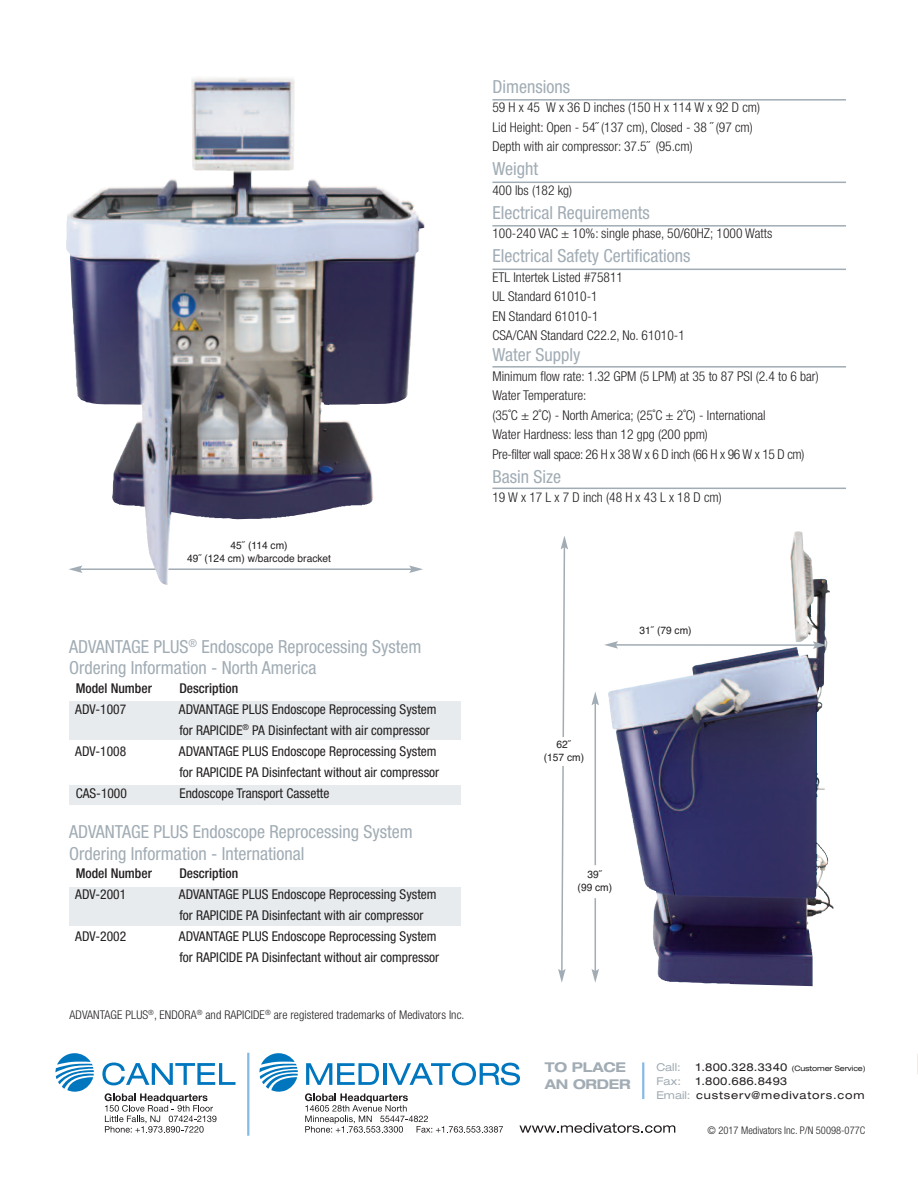
<style>
.page{position:relative;width:918px;height:1188px;background:#fff}
.page>*{position:absolute;margin:0;border:0;box-sizing:border-box;transform-origin:0 0}
.t1{font:condensed 18px/21.6px "Helvetica Neue LT Std";color:#a1acb4}
.t2{font:300 condensed 13.5px/19.5px "Helvetica Neue LT Std";color:#231f20}
.t3{font:condensed 13.5px/21px "Helvetica Neue LT Std";color:#231f20}
.t4{font:500 condensed 13.5px "Helvetica Neue LT Std";color:#231f20}
.t5{font:300 condensed 13.5px "Helvetica Neue LT Std";letter-spacing:.24em;color:#231f20}
.t6{font:700 expanded 13.5px/16.2px "Helvetica Neue LT Std";letter-spacing:-.015em;color:#a1acb4}
.t7{font:300 condensed 12px "Helvetica Neue LT Std";letter-spacing:.005em;color:#231f20}
.t8{font:expanded 10.8px/14.2px "Helvetica Neue LT Std";letter-spacing:.075em;color:#231f20}
.t9{font:expanded 10.8px "Helvetica Neue LT Std";color:#a1acb4}
.t10{font:10.5px/12.6px "Helvetica";color:#231f20;text-align:center}
.t11{font:300 condensed 10.5px "Helvetica Neue LT Std";color:#231f20}
.t12{font:expanded 7.5px "Helvetica Neue LT Std";letter-spacing:-.015em;color:#231f20}
.s1{font-size:10.8px}
.s2{color:#a1acb4}
</style>
<div class="page">
<hr style="left:247px;top:1053px;width:2px;height:83px;background:#85bae4">
<svg style="left:305px;top:1093px;width:198px;height:40px"></svg>
<svg style="left:519px;top:1123px;width:156px;height:10px"></svg>
<svg style="left:105px;top:1093px;width:112px;height:40px"></svg>
<svg style="left:306px;top:1063px;width:73px;height:22px"></svg>
<hr style="left:383px;top:1063px;width:3px;height:22px;background:#0076be">
<svg style="left:388px;top:1063px;width:132px;height:22px"></svg>
<svg style="left:259px;top:1053px;width:39px;height:39px"></svg>
<svg style="left:55px;top:1053px;width:39px;height:39px"></svg>
<svg style="left:102px;top:1063px;width:134px;height:22px"></svg>
<div style="left:69px;top:785px;width:391px;height:20px;background:#e7ebed"></div>
<svg style="left:917px;top:1054px;width:1px;height:21px"></svg>
<div style="left:69px;top:887px;width:392px;height:39px;background:#e7ebed"></div>
<img style="left:608px;top:531px;width:225px;height:455px">
<svg style="left:558px;top:536px;width:10px;height:447px"></svg>
<svg style="left:604px;top:641px;width:223px;height:8px"></svg>
<div style="left:537px;top:738px;width:54px;height:28px;background:#fff"></div>
<hr style="left:595px;top:703px;width:1px;height:268px;background:#a1acb4">
<svg style="left:592px;top:692px;width:7px;height:13px"></svg>
<svg style="left:592px;top:969px;width:7px;height:14px"></svg>
<div style="left:569px;top:865px;width:52px;height:33px;background:#fff"></div>
<div style="left:69px;top:701px;width:392px;height:39px;background:#e7ebed"></div>
<hr style="left:492px;top:99px;width:354px;height:2px;background:#a1acb4">
<hr style="left:492px;top:182px;width:354px;height:1px;background:#a1acb4">
<hr style="left:492px;top:225px;width:354px;height:2px;background:#a1acb4">
<hr style="left:492px;top:269px;width:354px;height:1px;background:#a1acb4">
<hr style="left:492px;top:366px;width:354px;height:2px;background:#a1acb4">
<hr style="left:492px;top:488px;width:354px;height:1px;background:#a1acb4">
<img style="left:66px;top:77px;width:359px;height:508px">
<hr style="left:642px;top:1062px;width:2px;height:37px;background:#85bae4">
<p class="t10" style="left:187px;top:540px;width:146px">45˝ (114 cm)<br>49˝ (124 cm) w/barcode bracket</p>
<h1 class="t1" style="left:69px;top:637px;width:354px">ADVANTAGE PLUS<sup>®</sup> Endoscope Reprocessing System<br>Ordering Information - North America</h1>
<p class="t4" style="left:76px;top:683px;width:78px">Model Number</p>
<p class="t4" style="left:179px;top:683px;width:60px">Description</p>
<p class="t3" style="left:75px;top:700px;width:52px">ADV-1007</p>
<p class="t3" style="left:179px;top:700px;width:259px">ADVANTAGE PLUS Endoscope Reprocessing System for RAPICIDE<sup>®</sup> PA Disinfectant with air compressor</p>
<p class="t3" style="left:75px;top:742px;width:52px">ADV-1008</p>
<p class="t3" style="left:179px;top:742px;width:262px">ADVANTAGE PLUS Endoscope Reprocessing System for RAPICIDE PA Disinfectant without air compressor</p>
<p class="t3" style="left:76px;top:784px;width:53px">CAS-1000</p>
<p class="t3" style="left:179px;top:784px;width:151px">Endoscope Transport Cassette</p>
<h1 class="t1" style="left:69px;top:823px;width:345px">ADVANTAGE PLUS Endoscope Reprocessing System<br>Ordering Information - International</h1>
<p class="t4" style="left:76px;top:869px;width:78px">Model Number</p>
<p class="t4" style="left:179px;top:869px;width:60px">Description</p>
<p class="t3" style="left:75px;top:885px;width:52px">ADV-2001</p>
<p class="t3" style="left:179px;top:885px;width:259px">ADVANTAGE PLUS Endoscope Reprocessing System for RAPICIDE PA Disinfectant with air compressor</p>
<p class="t3" style="left:75px;top:927px;width:52px">ADV-2002</p>
<p class="t3" style="left:179px;top:927px;width:262px">ADVANTAGE PLUS Endoscope Reprocessing System for RAPICIDE PA Disinfectant without air compressor</p>
<p class="t7" style="left:69px;top:1010px;width:397px">ADVANTAGE PLUS<sup>®</sup>, ENDORA<sup>®</sup> and RAPICIDE<sup>®</sup> are registered trademarks of Medivators Inc.</p>
<h1 class="t1" style="left:492px;top:77px;width:79px">Dimensions</h1>
<p class="t2" style="left:492px;top:99px;width:269px">59Hx45 Wx36Dinches(150Hx114Wx92Dcm)<br>Lid Height: Open - 54˝ (137 cm), Closed - 38 ˝ (97 cm)<br>Depth with air compressor: 37.5˝ (95.cm)</p>
<h1 class="t1" style="left:492px;top:160px;width:47px">Weight</h1>
<p class="t2" style="left:492px;top:182px;width:81px">400 lbs (182 kg)</p>
<h1 class="t1" style="left:492px;top:203px;width:159px">Electrical Requirements</h1>
<p class="t2" style="left:492px;top:225px;width:281px">100-240 VAC ± 10%: single phase, 50/60HZ; 1000 Watts</p>
<h1 class="t1" style="left:492px;top:247px;width:200px">Electrical Safety Certifications</h1>
<p class="t2" style="left:492px;top:269px;width:194px">ETL Intertek Listed #75811<br>UL Standard 61010-1<br>EN Standard 61010-1<br>CSA/CAN Standard C22.2, No. 61010-1</p>
<h1 class="t1" style="left:492px;top:346px;width:90px">Water Supply</h1>
<p class="t2" style="left:492px;top:368px;width:328px">Minimum flow rate: 1.32 GPM (5 LPM) at 35 to 87 PSI (2.4 to 6 bar)<br>Water Temperature:<br>(35˚C ± 2˚C) - North America; (25˚C ± 2˚C) - International<br>Water Hardness: less than 12 gpg (200 ppm)<br>Pre-filter wall space: 26 H x 38 W x 6 D inch (66 H x 96 W x 15 D cm)</p>
<h1 class="t1" style="left:492px;top:467px;width:70px">Basin Size</h1>
<p class="t5" style="left:492px;top:493px;width:231px">19Wx17Lx7Dinch(48Hx43Lx18Dcm)</p>
<p class="t10" style="left:544px;top:739px;width:42px">62˝<br>(157 cm)</p>
<p class="t10" style="left:639px;top:625px;width:54px">31˝ (79 cm)</p>
<p class="t10" style="left:578px;top:868px;width:36px">39˝<br>(99 cm)</p>
<p class="t6" style="left:545px;top:1061px;width:87px">TO PLACE<br>AN ORDER</p>
<p class="t9" style="left:656px;top:1063px;width:26px">Call:</p>
<p class="t12" style="left:696px;top:1065px;width:171px"><span class="s1">1.800.328.3340</span> (Customer Service)</p>
<p class="t9" style="left:656px;top:1077px;width:26px">Fax:</p>
<p class="t8" style="left:656px;top:1075px;width:210px;text-indent:40px">1.800.686.8493<br><span class="s2">Email:</span> custserv@medivators.com</p>
<p class="t11" style="left:708px;top:1127px;width:159px">© 2017 Medivators Inc. P/N 50098-077C</p>
</div>
